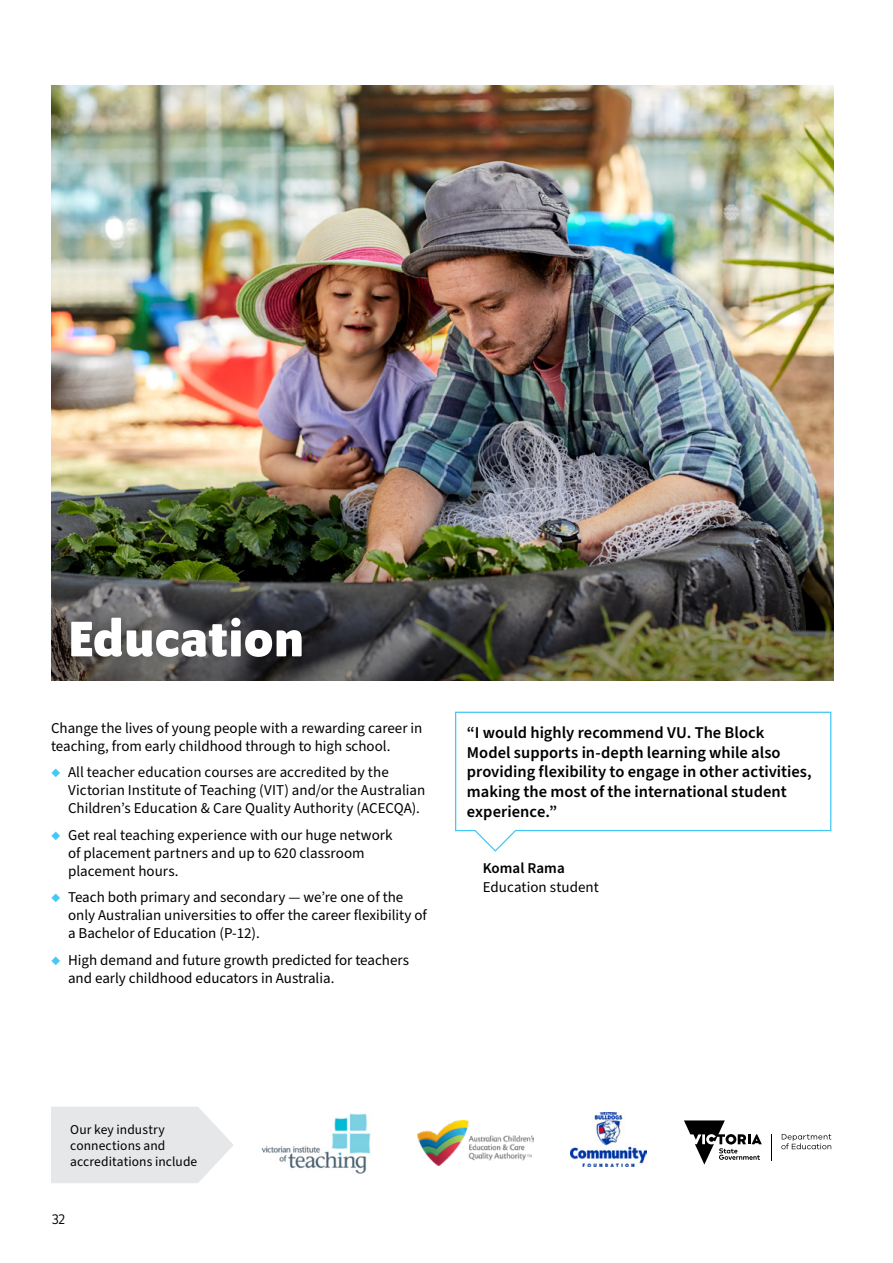
<style>
.page{position:relative;width:893px;height:1263px;background:#fff}
.page>*{position:absolute;margin:0;border:0;box-sizing:border-box;transform-origin:0 0}
.t1{font:700 54px "Program OT";letter-spacing:.01em;color:#fff}
.t2{font:600 16.5px/19.8px "Source Sans Pro";color:#000}
.t3{font:15px/18px "Source Sans Pro";color:#000}
.t4{font:600 15px "Source Sans Pro";letter-spacing:.005em;color:#000}
.t5{font:15px "Program OT";color:#000}
.t6{font:13.5px/16.2px "Source Sans Pro";letter-spacing:.005em;color:#000}
.s1{color:#44c8f5}
</style>
<div class="page">
<img style="left:51px;top:85px;width:782px;height:462px">
<img style="left:51px;top:547px;width:782px;height:133px">
<div style="left:62px;top:607px;width:249px;height:60px;background:#000;opacity:.25"></div>
<svg style="left:51px;top:1107px;width:182px;height:76px;background:#e8e9ea"></svg>
<img style="left:261px;top:1113px;width:110px;height:61px">
<img style="left:571px;top:1113px;width:75px;height:53px">
<svg style="left:771px;top:1134px;width:1px;height:26px"></svg>
<svg style="left:684px;top:1120px;width:78px;height:44px"></svg>
<svg style="left:781px;top:1134px;width:50px;height:15px"></svg>
<img style="left:417px;top:1120px;width:116px;height:45px">
<svg style="left:455px;top:711px;width:377px;height:141px"></svg>
<h1 class="t1" style="left:69px;top:608px;width:237px">Education</h1>
<p class="t3" style="left:51px;top:719px;width:373px">Change the lives of young people with a rewarding career in teaching, from early childhood through to high school.</p>
<p class="t3" style="left:68px;top:764px;width:359px;text-indent:-17px"><span class="s1">◆</span> All teacher education courses are accredited by the<br>Victorian Institute of Teaching (VIT) and/or the Australian<br>Children’s Education &amp; Care Quality Authority (ACECQA).</p>
<p class="t3" style="left:68px;top:826px;width:326px;text-indent:-17px"><span class="s1">◆</span> Get real teaching experience with our huge network of placement partners and up to 620 classroom placement hours.</p>
<p class="t3" style="left:68px;top:889px;width:360px;text-indent:-17px"><span class="s1">◆</span> Teach both primary and secondary — we’re one of the only Australian universities to offer the career flexibility of a Bachelor of Education (P-12).</p>
<p class="t3" style="left:68px;top:951px;width:342px;text-indent:-17px"><span class="s1">◆</span> High demand and future growth predicted for teachers and early childhood educators in Australia.</p>
<p class="t2" style="left:467px;top:723px;width:346px">“I would highly recommend VU. The Block Model supports in-depth learning while also providing flexibility to engage in other activities, making the most of the international student experience.”</p>
<p class="t4" style="left:483px;top:858px;width:84px">Komal Rama</p>
<p class="t3" style="left:483px;top:878px;width:118px">Education student</p>
<p class="t6" style="left:70px;top:1122px;width:129px">Our key industry connections and accreditations include</p>
<p class="t5" style="left:52px;top:1210px;width:14px">32</p>
</div>
